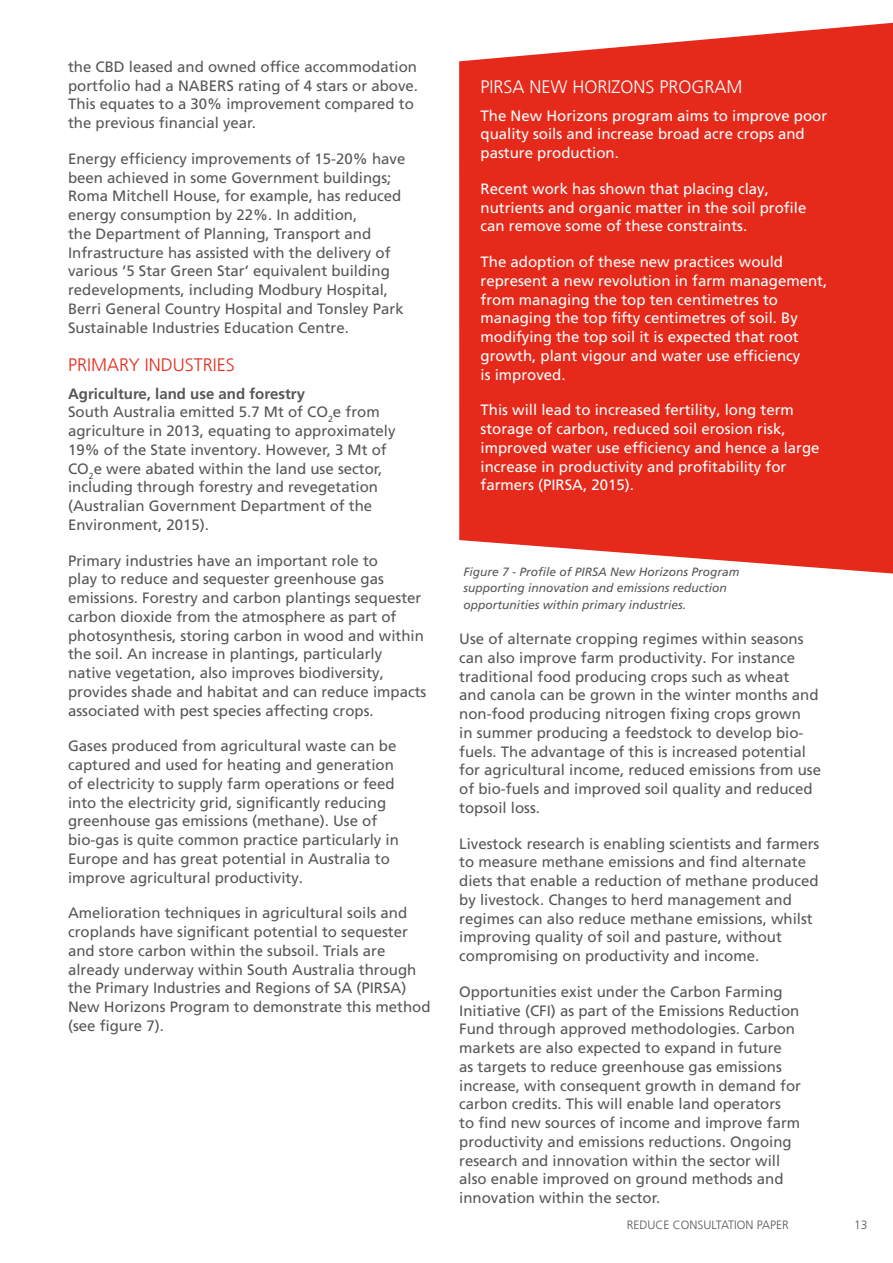
<style>
.page{position:relative;width:893px;height:1263px;background:#fff}
.page>*{position:absolute;margin:0;border:0;box-sizing:border-box;transform-origin:0 0}
.t1{font:300 18px "Frutiger LT Com";color:#fff}
.t2{font:300 18px "Frutiger LT Com";color:#e52a1b}
.t3{font:15px/18.8px "Frutiger LT Com";color:#575756}
.t4{font:15px/18.8px "Frutiger LT Com";color:#fff}
.t5{font:italic 12px/16.5px "Frutiger LT Com";color:#575756}
.t6{font:300 12px "Frutiger LT Com";color:#575756}
.s1{font-weight:700}
</style>
<div class="page">
<div style="left:459px;top:23px;width:434px;height:550px;background:#e52a1b"></div>
<p class="t3" style="left:68px;top:57px;width:352px">the CBD leased and owned office accommodation portfolio had a NABERS rating of 4 stars or above.<br>This equates to a 30% improvement compared to the previous financial year.</p>
<p class="t3" style="left:68px;top:149px;width:339px">Energy efficiency improvements of 15-20% have been achieved in some Government buildings; Roma Mitchell House, for example, has reduced energy consumption by 22%. In addition,<br>the Department of Planning, Transport and Infrastructure has assisted with the delivery of various ‘5 Star Green Star’ equivalent building redevelopments, including Modbury Hospital, Berri General Country Hospital and Tonsley Park Sustainable Industries Education Centre.</p>
<p class="t2" style="left:68px;top:355px;width:168px">PRIMARY INDUSTRIES</p>
<p class="t3" style="left:68px;top:384px;width:329px"><span class="s1">Agriculture, land use and forestry<br></span>South Australia emitted 5.7 Mt of CO<sub>2</sub>e from agriculture in 2013, equating to approximately 19% of the State inventory. However, 3 Mt of CO<sub>2</sub>e were abated within the land use sector, including through forestry and revegetation (Australian Government Department of the Environment, 2015).</p>
<p class="t3" style="left:68px;top:551px;width:360px">Primary industries have an important role to<br>play to reduce and sequester greenhouse gas emissions. Forestry and carbon plantings sequester carbon dioxide from the atmosphere as part of photosynthesis, storing carbon in wood and within the soil. An increase in plantings, particularly native vegetation, also improves biodiversity, provides shade and habitat and can reduce impacts associated with pest species affecting crops.</p>
<p class="t3" style="left:68px;top:737px;width:332px">Gases produced from agricultural waste can be captured and used for heating and generation of electricity to supply farm operations or feed into the electricity grid, significantly reducing greenhouse gas emissions (methane). Use of bio-gas is quite common practice particularly in Europe and has great potential in Australia to improve agricultural productivity.</p>
<p class="t3" style="left:68px;top:904px;width:364px">Amelioration techniques in agricultural soils and croplands have significant potential to sequester and store carbon within the subsoil. Trials are already underway within South Australia through the Primary Industries and Regions of SA (PIRSA)<br>New Horizons Program to demonstrate this method (see figure 7).</p>
<p class="t1" style="left:480px;top:77px;width:264px">PIRSA NEW HORIZONS PROGRAM</p>
<p class="t4" style="left:480px;top:106px;width:348px">The New Horizons program aims to improve poor quality soils and increase broad acre crops and pasture production.</p>
<p class="t4" style="left:480px;top:179px;width:327px">Recent work has shown that placing clay, nutrients and organic matter in the soil profile can remove some of these constraints.</p>
<p class="t4" style="left:480px;top:253px;width:348px">The adoption of these new practices would represent a new revolution in farm management, from managing the top ten centimetres to managing the top fifty centimetres of soil. By modifying the top soil it is expected that root growth, plant vigour and water use efficiency<br>is improved.</p>
<p class="t4" style="left:480px;top:401px;width:340px">This will lead to increased fertility, long term storage of carbon, reduced soil erosion risk, improved water use efficiency and hence a large increase in productivity and profitability for farmers (PIRSA, 2015).</p>
<p class="t5" style="left:463px;top:563px;width:278px">Figure 7 - Profile of PIRSA New Horizons Program supporting innovation and emissions reduction opportunities within primary industries.</p>
<p class="t3" style="left:459px;top:629px;width:363px">Use of alternate cropping regimes within seasons can also improve farm productivity. For instance traditional food producing crops such as wheat<br>and canola can be grown in the winter months and non-food producing nitrogen fixing crops grown<br>in summer producing a feedstock to develop bio&shy;fuels. The advantage of this is increased potential for agricultural income, reduced emissions from use of bio-fuels and improved soil quality and reduced topsoil loss.</p>
<p class="t3" style="left:459px;top:834px;width:362px">Livestock research is enabling scientists and farmers to measure methane emissions and find alternate diets that enable a reduction of methane produced by livestock. Changes to herd management and regimes can also reduce methane emissions, whilst improving quality of soil and pasture, without compromising on productivity and income.</p>
<p class="t3" style="left:459px;top:982px;width:343px">Opportunities exist under the Carbon Farming Initiative (CFI) as part of the Emissions Reduction Fund through approved methodologies. Carbon markets are also expected to expand in future<br>as targets to reduce greenhouse gas emissions increase, with consequent growth in demand for carbon credits. This will enable land operators<br>to find new sources of income and improve farm productivity and emissions reductions. Ongoing research and innovation within the sector will also enable improved on ground methods and innovation within the sector.</p>
<p class="t6" style="left:627px;top:1218px;width:163px">REDUCE CONSULTATION PAPER</p>
<p class="t6" style="left:854px;top:1218px;width:15px">13</p>
</div>
